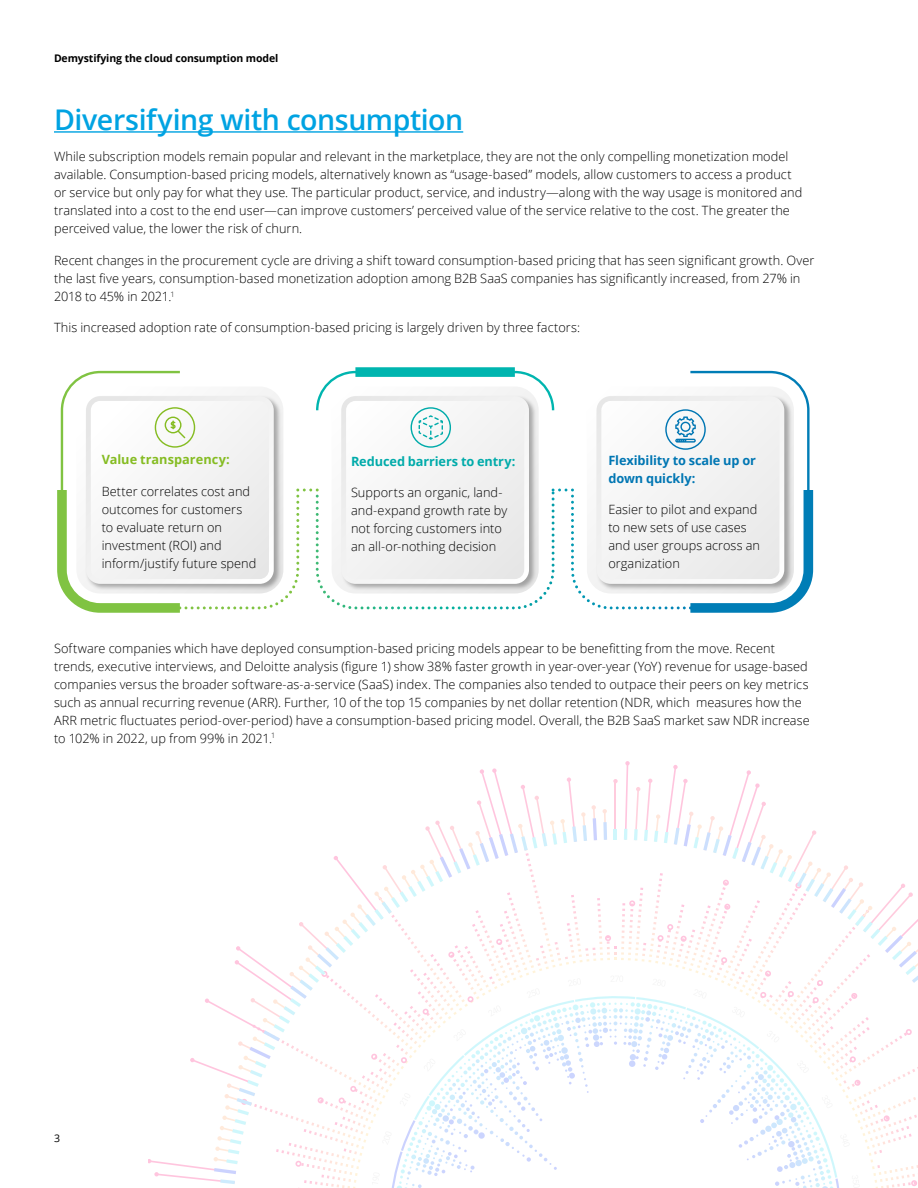
<style>
.page{position:relative;width:918px;height:1188px;background:#fff}
.page>*{position:absolute;margin:0;border:0;box-sizing:border-box;transform-origin:0 0}
.Cover_subheading_lig{font:600 28.5px "Open Sans";letter-spacing:-.015em;color:#00a3e2}
.Body_copy__8_5_12pt{font:300 12.75px/18px "Open Sans";letter-spacing:.005em;color:#000}
.Body_copy__8_5_12pt-2{font:700 12.75px/18px "Open Sans";letter-spacing:-.005em;color:#0076b3}
.Body_copy__8_5_12pt-3{font:700 12.75px "Open Sans";letter-spacing:-.005em;color:#00abaa}
.Body_copy__8_5_12pt-4{font:700 12.75px "Open Sans";letter-spacing:.005em;color:#85bc22}
.t1{font:700 10.5px "Open Sans";letter-spacing:-.01em;color:#000}
.t2{font:10.5px "Open Sans";color:#000}
</style>
<div class="page">
<svg style="left:148px;top:761px;width:770px;height:427px"></svg>
<hr style="left:54px;top:131px;width:409px;height:2px;background:#00a3e2">
<svg style="left:57px;top:367px;width:756px;height:246px"></svg>
<p class="t1" style="left:54px;top:51px;width:226px">Demystifying the cloud consumption model</p>
<p class="Cover_subheading_lig" style="left:54px;top:100px;width:411px">Diversifying with consumption</p>
<p class="Body_copy__8_5_12pt" style="left:54px;top:147px;width:750px">While subscription models remain popular and relevant in the marketplace, they are not the only compelling monetization model available. Consumption-based pricing models, alternatively known as “usage-based” models, allow customers to access a product or service but only pay for what they use. The particular product, service, and industry—along with the way usage is monitored and translated into a cost to the end user—can improve customers’ perceived value of the service relative to the cost. The greater the perceived value, the lower the risk of churn.</p>
<p class="Body_copy__8_5_12pt" style="left:54px;top:251px;width:762px">Recent changes in the procurement cycle are driving a shift toward consumption-based pricing that has seen significant growth. Over the last five years, consumption-based monetization adoption among B2B SaaS companies has significantly increased, from 27% in<br>2018 to 45% in 2021.<sup>1</sup></p>
<p class="Body_copy__8_5_12pt" style="left:54px;top:318px;width:528px">This increased adoption rate of consumption-based pricing is largely driven by three factors:</p>
<p class="Body_copy__8_5_12pt-4" style="left:102px;top:450px;width:130px">Value transparency:</p>
<p class="Body_copy__8_5_12pt" style="left:102px;top:482px;width:156px">Better correlates cost and outcomes for customers to evaluate return on investment (ROI) and inform/justify future spend</p>
<p class="Body_copy__8_5_12pt-3" style="left:351px;top:452px;width:166px">Reduced barriers to entry:</p>
<p class="Body_copy__8_5_12pt" style="left:351px;top:484px;width:158px">Supports an organic, land&shy;and-expand growth rate by not forcing customers into an all-or-nothing decision</p>
<p class="Body_copy__8_5_12pt-2" style="left:608px;top:451px;width:149px">Flexibility to scale up or down quickly:</p>
<p class="Body_copy__8_5_12pt" style="left:608px;top:500px;width:153px">Easier to pilot and expand to new sets of use cases and user groups across an organization</p>
<p class="Body_copy__8_5_12pt" style="left:54px;top:639px;width:757px">Software companies which have deployed consumption-based pricing models appear to be benefitting from the move. Recent trends, executive interviews, and Deloitte analysis (figure 1) show 38% faster growth in year-over-year (YoY) revenue for usage-based companies versus the broader software-as-a-service (SaaS) index. The companies also tended to outpace their peers on key metrics such as annual recurring revenue (ARR). Further, 10 of the top 15 companies by net dollar retention (NDR, which measures how the ARR metric fluctuates period-over-period) have a consumption-based pricing model. Overall, the B2B SaaS market saw NDR increase to 102% in 2022, up from 99% in 2021.<sup>1</sup></p>
<p class="t2" style="left:54px;top:1131px;width:8px">3</p>
</div>
